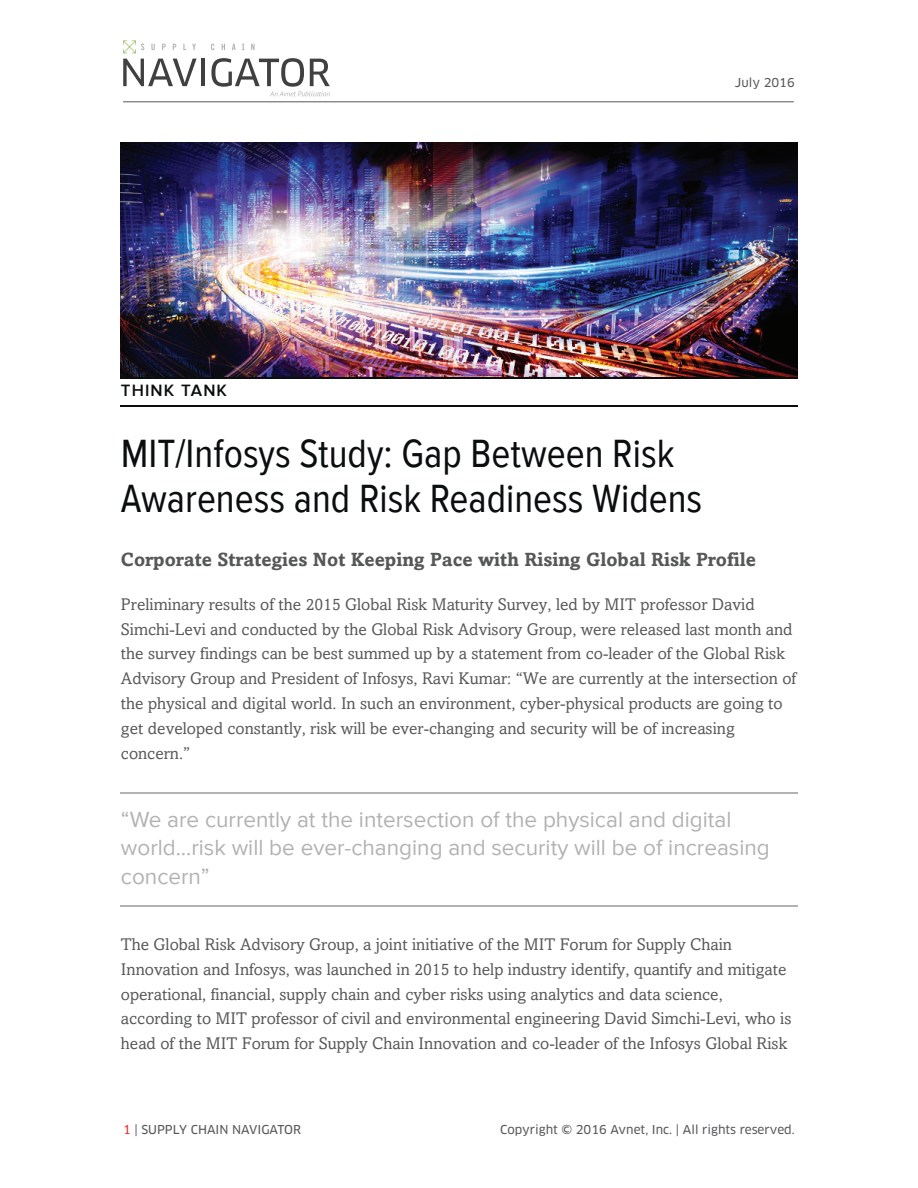
<style>
.page{position:relative;width:918px;height:1188px;background:#fff}
.page>*{position:absolute;margin:0;border:0;box-sizing:border-box;transform-origin:0 0}
.t1{font:40.5px/45px "Proxima Nova Condensed W01";color:#0b0e0e}
.t2{font:22.5px/28.2px "Proxima Nova W01";color:#b2b2b2}
.t3{font:700 19.2px "Amasis ETW01";color:#565757}
.t4{font:16.95px/24.8px "Amasis ETW01";color:#565757}
.t5{font:600 16.95px "Proxima Nova W01";letter-spacing:.065em;color:#0b0e0e}
.t6{font:12px "Clan OT News";color:#57585a}
.s1{color:#ee2c2b}
</style>
<div class="page">
<img style="left:120px;top:142px;width:678px;height:235px">
<hr style="left:120px;top:378px;width:678px;height:1px;background:#0b0e0e">
<hr style="left:120px;top:406px;width:678px;height:1px;background:#0b0e0e">
<hr style="left:120px;top:792px;width:678px;height:1px;background:#b2b2b2">
<hr style="left:120px;top:905px;width:678px;height:1px;background:#b2b2b2">
<hr style="left:123px;top:101px;width:671px;height:1px;background:#57585a">
<svg style="left:151px;top:44px;width:4px;height:6px"></svg>
<svg style="left:162px;top:44px;width:4px;height:6px"></svg>
<svg style="left:173px;top:44px;width:3px;height:6px"></svg>
<svg style="left:183px;top:44px;width:3px;height:6px"></svg>
<svg style="left:192px;top:44px;width:4px;height:6px"></svg>
<svg style="left:211px;top:44px;width:3px;height:6px"></svg>
<svg style="left:222px;top:44px;width:3px;height:6px"></svg>
<svg style="left:232px;top:44px;width:4px;height:6px"></svg>
<svg style="left:251px;top:44px;width:4px;height:6px"></svg>
<svg style="left:123px;top:59px;width:74px;height:27px"></svg>
<hr style="left:201px;top:59px;width:4px;height:27px;background:#404041">
<svg style="left:123px;top:41px;width:21px;height:12px"></svg>
<svg style="left:211px;top:58px;width:119px;height:38px"></svg>
<svg style="left:242px;top:44px;width:2px;height:6px"></svg>
<p class="t5" style="left:121px;top:381px;width:108px">THINK TANK</p>
<p class="t6" style="left:735px;top:76px;width:61px">July 2016</p>
<h1 class="t1" style="left:121px;top:431px;width:583px">MIT/Infosys Study: Gap Between Risk<br>Awareness and Risk Readiness Widens</h1>
<p class="t3" style="left:121px;top:548px;width:636px">Corporate Strategies Not Keeping Pace with Rising Global Risk Profile</p>
<p class="t4" style="left:121px;top:592px;width:677px">Preliminary results of the 2015 Global Risk Maturity Survey, led by MIT professor David Simchi-Levi and conducted by the Global Risk Advisory Group, were released last month and the survey findings can be best summed up by a statement from co-leader of the Global Risk Advisory Group and President of Infosys, Ravi Kumar: “We are currently at the intersection of the physical and digital world. In such an environment, cyber-physical products are going to get developed constantly, risk will be ever-changing and security will be of increasing concern.”</p>
<h2 class="t2" style="left:121px;top:805px;width:650px">“We are currently at the intersection of the physical and digital world…risk will be ever-changing and security will be of increasing concern”</h2>
<p class="t4" style="left:121px;top:932px;width:672px">The Global Risk Advisory Group, a joint initiative of the MIT Forum for Supply Chain Innovation and Infosys, was launched in 2015 to help industry identify, quantify and mitigate operational, financial, supply chain and cyber risks using analytics and data science, according to MIT professor of civil and environmental engineering David Simchi-Levi, who is head of the MIT Forum for Supply Chain Innovation and co-leader of the Infosys Global Risk</p>
<p class="t6" style="left:123px;top:1122px;width:179px"><span class="s1">1</span> | SUPPLY CHAIN NAVIGATOR</p>
<p class="t6" style="left:500px;top:1122px;width:296px">Copyright © 2016 Avnet, Inc. | All rights reserved.</p>
</div>
